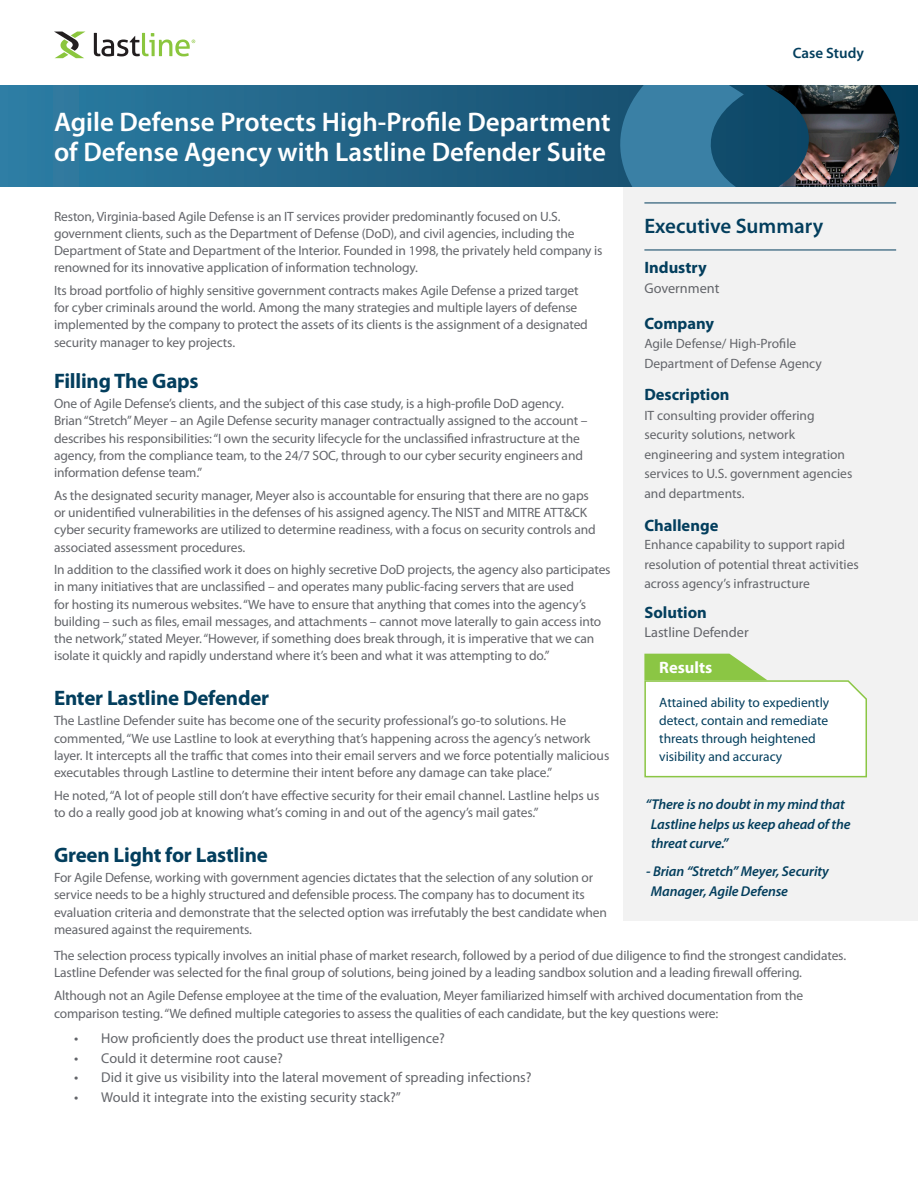
<style>
.page{position:relative;width:918px;height:1188px;background:#fff}
.page>*{position:absolute;margin:0;border:0;box-sizing:border-box;transform-origin:0 0}
.t1{font:600 27px/30px "Myriad Pro";color:#fff}
.t2{font:700 21px "Myriad Pro";letter-spacing:-.01em;color:#033e5d}
.Body_Bullets{font:600 21px "Myriad Pro";color:#033e5d}
.t3{font:700 16.5px "Myriad Pro";color:#033e5d}
.t4{font:700 16.5px "Myriad Pro";color:#fff}
.t5{font:600 15px "Myriad Pro";color:#033e5d}
.t6{font:14.25px "Myriad Pro";color:#63656a}
.t7{font:italic 600 14.25px/19.5px "Myriad Pro";letter-spacing:-.01em;color:#033e5d}
.SideBar_Bullets{font:13.5px/17.2px "Myriad Pro";letter-spacing:-.01em;color:#63656a}
.SideBar_Bullets-2{font:13.5px/18px "Myriad Pro";color:#033e5d}
.s1{font-size:15px}
</style>
<div class="page">
<div style="left:623px;top:171px;width:295px;height:750px;background:#f2f2f2"></div>
<svg style="left:0;top:85px;width:600px;height:102px;background:#23688b"></svg>
<svg style="left:600px;top:85px;width:318px;height:102px;background:#26678a"></svg>
<img style="left:766px;top:85px;width:140px;height:102px">
<svg style="left:55px;top:32px;width:30px;height:26px"></svg>
<svg style="left:94px;top:33px;width:101px;height:23px"></svg>
<svg style="left:644px;top:654px;width:223px;height:124px"></svg>
<hr style="left:644px;top:250px;width:252px;height:1px;background:#033e5d">
<hr style="left:644px;top:203px;width:252px;height:1px;background:#033e5d">
<p class="t1" style="left:54px;top:106px;width:558px">Agile Defense Protects High-Profile Department of Defense Agency with Lastline Defender Suite</p>
<p class="SideBar_Bullets" style="left:54px;top:207px;width:550px">Reston, Virginia-based Agile Defense is an IT services provider predominantly focused on U.S. government clients, such as the Department of Defense (DoD), and civil agencies, including the Department of State and Department of the Interior. Founded in 1998, the privately held company is renowned for its innovative application of information technology.</p>
<p class="SideBar_Bullets" style="left:54px;top:282px;width:535px">Its broad portfolio of highly sensitive government contracts makes Agile Defense a prized target for cyber criminals around the world. Among the many strategies and multiple layers of defense implemented by the company to protect the assets of its clients is the assignment of a designated security manager to key projects.</p>
<p class="t2" style="left:54px;top:367px;width:146px">Filling The Gaps</p>
<p class="SideBar_Bullets" style="left:54px;top:395px;width:535px">One of Agile Defense’s clients, and the subject of this case study, is a high-profile DoD agency.<br>Brian “Stretch” Meyer – an Agile Defense security manager contractually assigned to the account – describes his responsibilities: “I own the security lifecycle for the unclassified infrastructure at the agency, from the compliance team, to the 24/7 SOC, through to our cyber security engineers and information defense team.”</p>
<p class="SideBar_Bullets" style="left:54px;top:486px;width:543px">As the designated security manager, Meyer also is accountable for ensuring that there are no gaps or unidentified vulnerabilities in the defenses of his assigned agency. The NIST and MITRE ATT&amp;CK cyber security frameworks are utilized to determine readiness, with a focus on security controls and associated assessment procedures.</p>
<p class="SideBar_Bullets" style="left:54px;top:561px;width:558px">In addition to the classified work it does on highly secretive DoD projects, the agency also participates in many initiatives that are unclassified – and operates many public-facing servers that are used<br>for hosting its numerous websites. “We have to ensure that anything that comes into the agency’s building – such as files, email messages, and attachments – cannot move laterally to gain access into the network,” stated Meyer. “However, if something does break through, it is imperative that we can isolate it quickly and rapidly understand where it’s been and what it was attempting to do.”</p>
<p class="t2" style="left:54px;top:684px;width:217px">Enter Lastline Defender</p>
<p class="SideBar_Bullets" style="left:54px;top:712px;width:557px">The Lastline Defender suite has become one of the security professional’s go-to solutions. He commented, “We use Lastline to look at everything that’s happening across the agency’s network layer. It intercepts all the traffic that comes into their email servers and we force potentially malicious executables through Lastline to determine their intent before any damage can take place.”</p>
<p class="SideBar_Bullets" style="left:54px;top:786px;width:547px">He noted, “A lot of people still don’t have effective security for their email channel. Lastline helps us to do a really good job at knowing what’s coming in and out of the agency’s mail gates.”</p>
<p class="t2" style="left:54px;top:841px;width:215px">Green Light for Lastline</p>
<p class="SideBar_Bullets" style="left:54px;top:869px;width:555px">For Agile Defense, working with government agencies dictates that the selection of any solution or service needs to be a highly structured and defensible process. The company has to document its evaluation criteria and demonstrate that the selected option was irrefutably the best candidate when measured against the requirements.</p>
<p class="t5" style="left:793px;top:44px;width:73px">Case Study</p>
<p class="Body_Bullets" style="left:644px;top:212px;width:180px">Executive Summary</p>
<p class="t3" style="left:644px;top:257px;width:64px">Industry</p>
<p class="t6" style="left:644px;top:279px;width:77px">Government</p>
<p class="t3" style="left:644px;top:312px;width:71px">Company</p>
<p class="SideBar_Bullets" style="left:644px;top:334px;width:179px;line-height:19.5px">Agile Defense/ High-Profile<br>Department of Defense Agency</p>
<p class="t3" style="left:644px;top:384px;width:87px">Description</p>
<p class="SideBar_Bullets" style="left:644px;top:405px;width:209px;line-height:19.5px">IT consulting provider offering security solutions, network engineering and system integration services to U.S. government agencies and departments.</p>
<p class="t3" style="left:644px;top:515px;width:75px">Challenge</p>
<p class="SideBar_Bullets" style="left:644px;top:535px;width:216px;line-height:19.5px">Enhance capability to support rapid resolution of potential threat activities across agency’s infrastructure</p>
<p class="t3" style="left:644px;top:602px;width:64px">Solution</p>
<p class="t6" style="left:644px;top:623px;width:106px">Lastline Defender</p>
<p class="t4" style="left:659px;top:656px;width:55px">Results</p>
<p class="SideBar_Bullets-2" style="left:659px;top:693px;width:172px">Attained ability to expediently detect, contain and remediate threats through heightened visibility and accuracy</p>
<p class="t7" style="left:651px;top:794px;width:201px;text-indent:-5px">“There is no doubt in my mind that<br>Lastline helps us keep ahead of the threat curve.”</p>
<p class="t7" style="left:651px;top:861px;width:180px;text-indent:-5px">- Brian “Stretch” Meyer, Security<br>Manager, Agile Defense</p>
<p class="SideBar_Bullets" style="left:54px;top:946px;width:794px">The selection process typically involves an initial phase of market research, followed by a period of due diligence to find the strongest candidates.<br>Lastline Defender was selected for the final group of solutions, being joined by a leading sandbox solution and a leading firewall offering.</p>
<p class="SideBar_Bullets" style="left:54px;top:987px;width:751px;line-height:18px">Although not an Agile Defense employee at the time of the evaluation, Meyer familiarized himself with archived documentation from the comparison testing. “We defined multiple categories to assess the qualities of each candidate, but the key questions were:</p>
<p class="t6" style="left:74px;top:1030px;width:372px"><span class="s1">•</span> How proficiently does the product use threat intelligence?</p>
<p class="t6" style="left:74px;top:1049px;width:210px"><span class="s1">•</span> Could it determine root cause?</p>
<p class="t6" style="left:74px;top:1069px;width:459px"><span class="s1">•</span> Did it give us visibility into the lateral movement of spreading infections?</p>
<p class="t6" style="left:74px;top:1088px;width:328px"><span class="s1">•</span> Would it integrate into the existing security stack?”</p>
</div>
